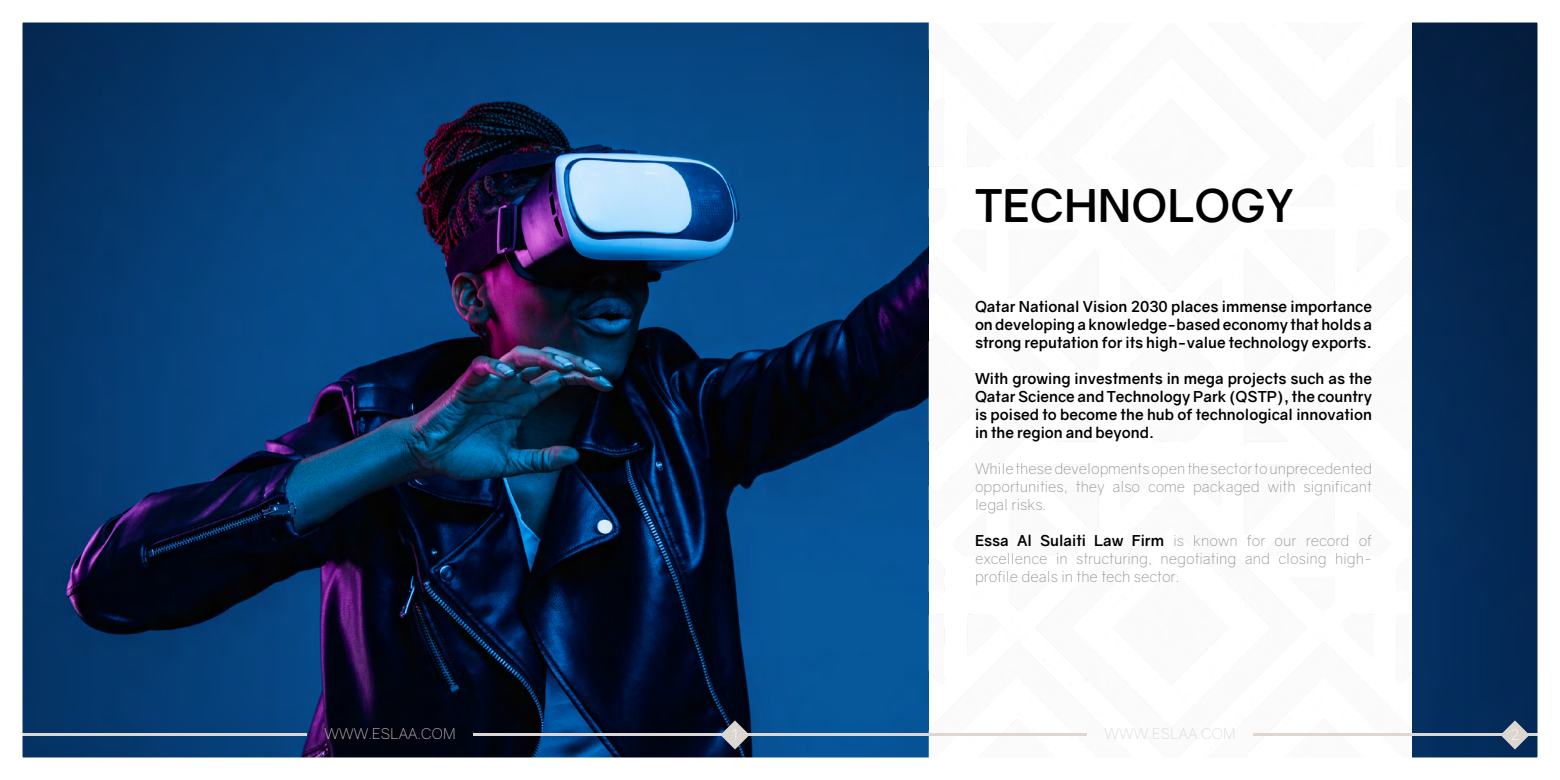
<style>
.page{position:relative;width:1560px;height:780px;background:#fff}
.page>*{position:absolute;margin:0;border:0;box-sizing:border-box;transform-origin:0 0}
.t1{font:700 45px "Gravity";color:#000}
.t2{font:700 15px/18px "Gravity";color:#000;text-align:justify}
.t3{font:300 15px/18px "Gravity";color:#898989;text-align:justify}
.t4{font:300 15px "Gravity";letter-spacing:.01em;color:#ded5cf}
.t5{font:300 15px "Gravity";color:#fff}
.s1{font-weight:700;color:#000}
</style>
<div class="page">
<img style="left:23px;top:23px;width:1513px;height:734px">
<img style="left:928px;top:23px;width:482px;height:734px">
<hr style="left:0;top:733px;width:306px;height:3px;background:#ded6d0">
<hr style="left:473px;top:733px;width:307px;height:3px;background:#ded6d0">
<svg style="left:720px;top:720px;width:29px;height:29px"></svg>
<hr style="left:780px;top:733px;width:306px;height:3px;background:#ded6d0">
<hr style="left:1253px;top:733px;width:306px;height:3px;background:#ded6d0">
<svg style="left:1500px;top:720px;width:29px;height:29px"></svg>
<h1 class="t1" style="left:974px;top:177px;width:320px">TECHNOLOGY</h1>
<p class="t2" style="left:974px;top:297px;width:398px">Qatar National Vision 2030 places immense importance on developing a knowledge-based economy that holds a strong reputation for its high-value technology exports.</p>
<p class="t2" style="left:974px;top:369px;width:398px">With growing investments in mega projects such as the Qatar Science and Technology Park (QSTP), the country is poised to become the hub of technological innovation in the region and beyond.</p>
<p class="t3" style="left:974px;top:459px;width:398px">While these developments open the sector to unprecedented opportunities, they also come packaged with significant legal risks.</p>
<p class="t3" style="left:974px;top:531px;width:398px"><span class="s1">Essa Al Sulaiti Law Firm</span> is known for our record of excellence in structuring, negotiating and closing high&shy;profile deals in the tech sector.</p>
<p class="t4" style="left:324px;top:725px;width:133px">WWW.ESLAA.COM</p>
<p class="t4" style="left:1104px;top:725px;width:133px">WWW.ESLAA.COM</p>
<p class="t5" style="left:1510px;top:726px;width:10px">2</p>
</div>
